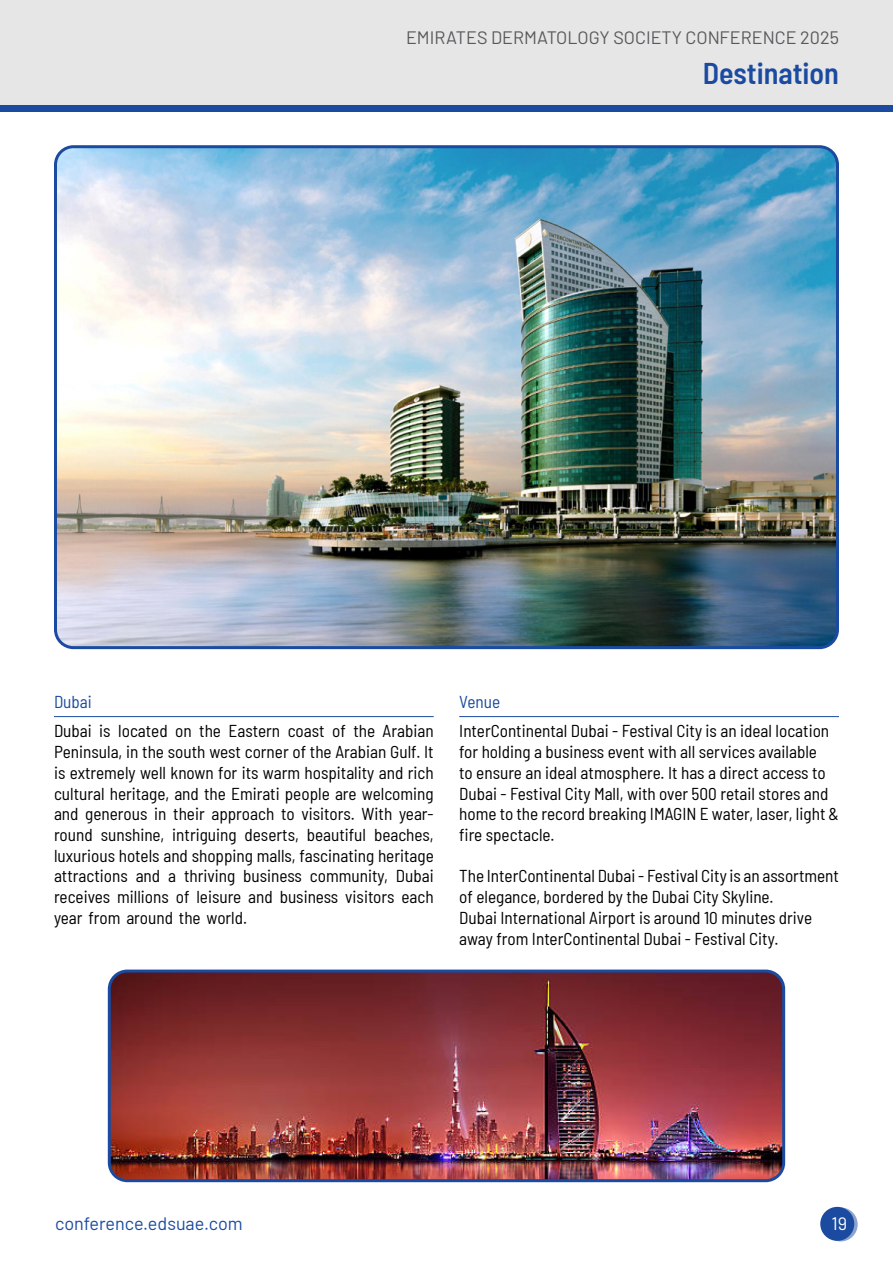
<style>
.page{position:relative;width:893px;height:1263px;background:#fff}
.page>*{position:absolute;margin:0;border:0;box-sizing:border-box;transform-origin:0 0}
.t1{font:600 semi-condensed 30px "Barlow";color:#1a4ba0}
.t2{font:18px "Barlow";color:#58595b}
.t3{font:18px "Barlow";color:#1a4ba0}
.t4{font:18px "Barlow";color:#fff}
.t5{font:semi-condensed 17.25px/20.7px "Barlow";color:#000}
.t6{font:semi-condensed 17.25px "Barlow";color:#1a4ba0}
</style>
<div class="page">
<div style="left:0;top:0;width:893px;height:106px;background:#e6e6e6"></div>
<div style="left:0;top:105px;width:893px;height:7px;background:#1a4ba0"></div>
<svg style="left:824px;top:1207px;width:34px;height:34px"></svg>
<div style="left:820px;top:1207px;width:34px;height:34px;background:#1a4ba0;border-radius:50%"></div>
<hr style="left:54px;top:716px;width:380px;height:1px;background:#1a4ba0">
<hr style="left:459px;top:716px;width:380px;height:1px;background:#1a4ba0">
<img style="left:58px;top:149px;width:777px;height:496px">
<div style="left:54px;top:145px;width:785px;height:504px;border:3px solid #1a4ba0;border-radius:18px"></div>
<img style="left:109px;top:973px;width:675px;height:208px">
<div style="left:108px;top:969px;width:677px;height:213px;border:3px solid #1a4ba0;border-radius:18px"></div>
<p class="t2" style="left:406px;top:25px;width:434px">EMIRATES DERMATOLOGY SOCIETY CONFERENCE 2025</p>
<h1 class="t1" style="left:703px;top:52px;width:138px">Destination</h1>
<p class="t6" style="left:54px;top:690px;width:39px">Dubai</p>
<p class="t5" style="left:54px;top:720px;width:381px;text-align:justify">Dubai is located on the Eastern coast of the Arabian Peninsula, in the south west corner of the Arabian Gulf. It is extremely well known for its warm hospitality and rich cultural heritage, and the Emirati people are welcoming and generous in their approach to visitors. With year&shy;round sunshine, intriguing deserts, beautiful beaches, luxurious hotels and shopping malls, fascinating heritage attractions and a thriving business community, Dubai receives millions of leisure and business visitors each year from around the world.</p>
<p class="t6" style="left:459px;top:690px;width:42px">Venue</p>
<p class="t5" style="left:459px;top:720px;width:381px">InterContinental Dubai - Festival City is an ideal location for holding a business event with all services available<br>to ensure an ideal atmosphere. It has a direct access to Dubai - Festival City Mall, with over 500 retail stores and home to the record breaking IMAGIN E water, laser, light &amp; fire spectacle.</p>
<p class="t5" style="left:459px;top:864px;width:381px">The InterContinental Dubai - Festival City is an assortment of elegance, bordered by the Dubai City Skyline.<br>Dubai International Airport is around 10 minutes drive away from InterContinental Dubai - Festival City.</p>
<p class="t3" style="left:55px;top:1210px;width:189px">conference.edsuae.com</p>
<p class="t4" style="left:831px;top:1210px;width:17px">19</p>
</div>
